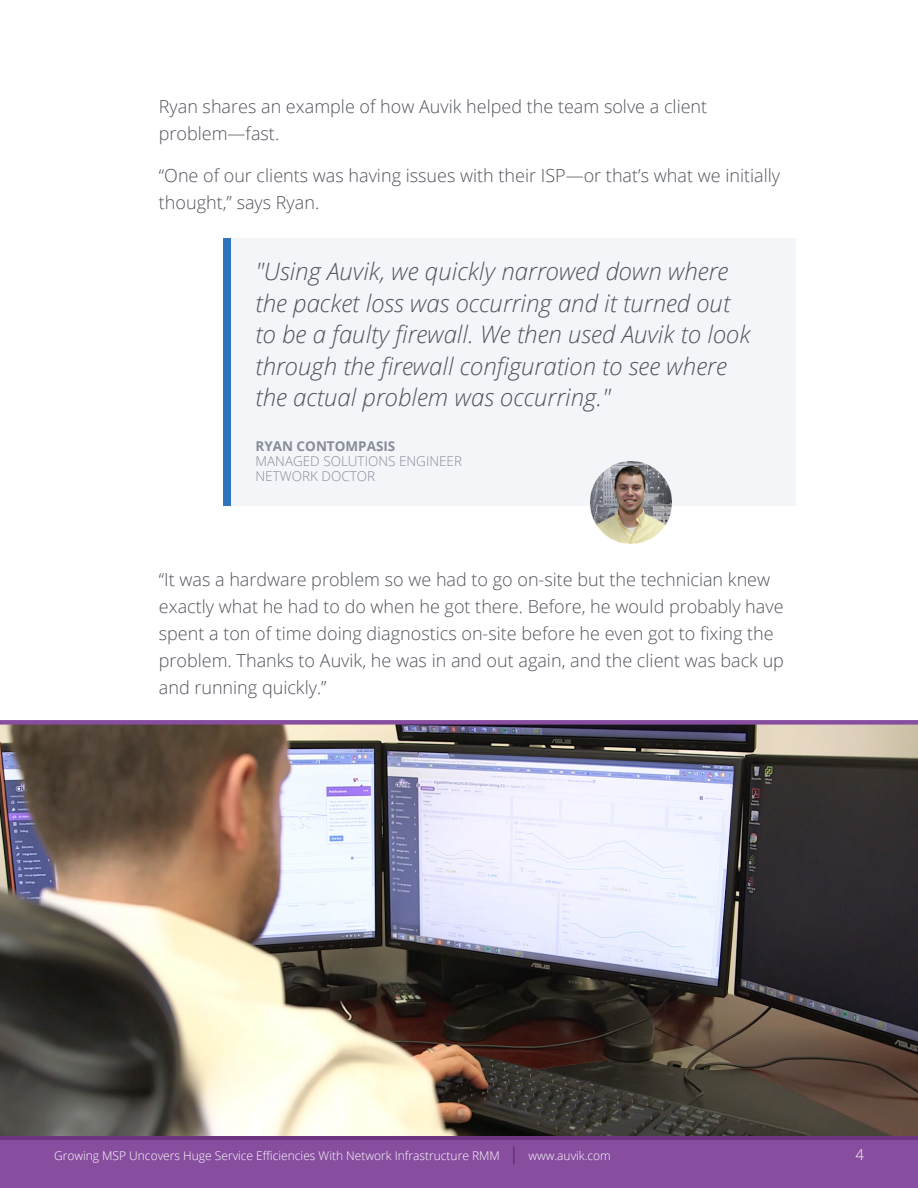
<style>
.page{position:relative;width:918px;height:1188px;background:#fff}
.page>*{position:absolute;margin:0;border:0;box-sizing:border-box;transform-origin:0 0}
.t1{font:italic 300 24px/31.5px "Open Sans";color:#50545c}
.t2{font:300 18px/27px "Open Sans";color:#50545c}
.t3{font:300 15px "Open Sans";color:#fff}
.t4{font:300 13.5px/15px "Open Sans";color:#878c99}
.t5{font:300 12px "Open Sans";color:#fff}
.s1{font-weight:700}
.s2{font-size:18px;color:#4e1e62}
</style>
<div class="page">
<svg style="left:0;top:1136px;width:918px;height:52px;background:#844c9c"></svg>
<div style="left:230px;top:238px;width:566px;height:267px;background:#f3f5f9"></div>
<div style="left:223px;top:238px;width:7px;height:267px;background:#3075bb"></div>
<img style="left:590px;top:461px;width:81px;height:83px">
<img style="left:0;top:725px;width:918px;height:411px">
<div style="left:0;top:720px;width:918px;height:5px;background:#874e9f"></div>
<p class="t2" style="left:159px;top:92px;width:550px">Ryan shares an example of how Auvik helped the team solve a client problem—fast.</p>
<p class="t2" style="left:159px;top:161px;width:623px">“One of our clients was having issues with their ISP—or that’s what we initially thought,” says Ryan.</p>
<p class="t1" style="left:256px;top:255px;width:496px">"Using Auvik, we quickly narrowed down where the packet loss was occurring and it turned out to be a faulty firewall. We then used Auvik to look through the firewall configuration to see where the actual problem was occurring."</p>
<p class="t4" style="left:256px;top:438px;width:208px"><span class="s1">RYAN CONTOMPASIS<br></span>MANAGED SOLUTIONS ENGINEER<br>NETWORK DOCTOR</p>
<p class="t2" style="left:159px;top:565px;width:627px">“It was a hardware problem so we had to go on-site but the technician knew exactly what he had to do when he got there. Before, he would probably have spent a ton of time doing diagnostics on-site before he even got to fixing the problem. Thanks to Auvik, he was in and out again, and the client was back up and running quickly.”</p>
<p class="t5" style="left:54px;top:1148px;width:558px">Growing MSP Uncovers Huge Service Efficiencies With Network Infrastructure RMM <span class="s2">|</span> www.auvik.com</p>
<p class="t3" style="left:855px;top:1145px;width:10px">4</p>
</div>
